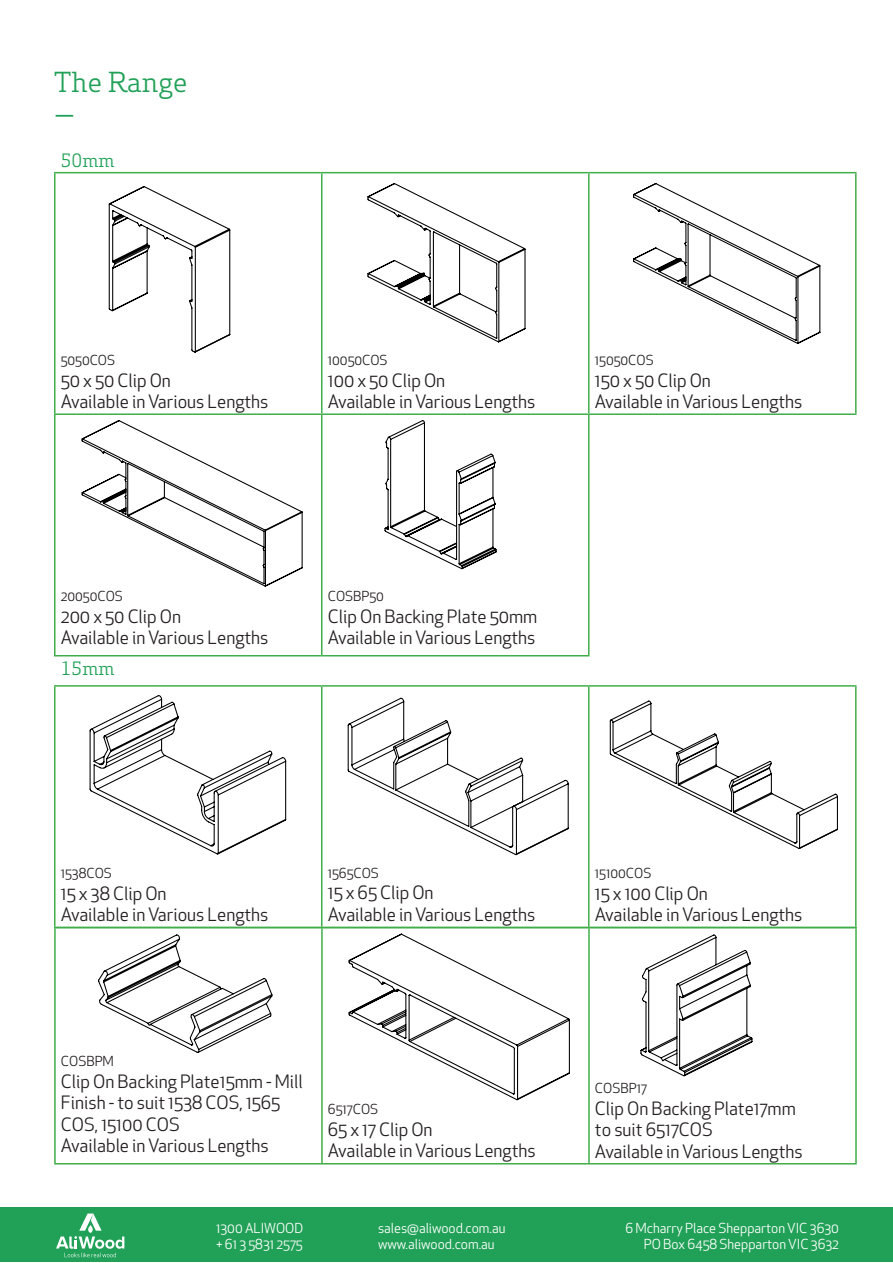
<style>
.page{position:relative;width:893px;height:1263px;background:#fff}
.page>*{position:absolute;margin:0;border:0;box-sizing:border-box;transform-origin:0 0}
.t1{font:27px "Apex Serif";color:#21a157}
.t2{font:18px/21.6px "Apex New";color:#231f20}
.t3{font:18px "Apex Serif";color:#21a157}
.t4{font:13.5px "Apex New";color:#fff}
.t5{font:13.5px "Apex New";color:#231f20}
</style>
<div class="page">
<div style="left:0;top:1207px;width:893px;height:55px;background:#21a157"></div>
<svg style="left:56px;top:1213px;width:68px;height:44px"></svg>
<hr style="left:54px;top:173px;width:2px;height:240px;background:#40ae49">
<hr style="left:855px;top:173px;width:1px;height:240px;background:#40ae49">
<hr style="left:54px;top:415px;width:2px;height:240px;background:#40ae49">
<hr style="left:589px;top:413px;width:267px;height:2px;background:#40ae49">
<hr style="left:54px;top:687px;width:2px;height:240px;background:#40ae49">
<hr style="left:855px;top:687px;width:1px;height:240px;background:#40ae49">
<hr style="left:321px;top:173px;width:1px;height:240px;background:#40ae49">
<hr style="left:588px;top:173px;width:2px;height:240px;background:#40ae49">
<hr style="left:588px;top:415px;width:2px;height:240px;background:#40ae49">
<hr style="left:54px;top:413px;width:268px;height:2px;background:#40ae49">
<hr style="left:322px;top:413px;width:267px;height:2px;background:#40ae49">
<hr style="left:321px;top:415px;width:1px;height:240px;background:#40ae49">
<hr style="left:54px;top:655px;width:268px;height:1px;background:#40ae49">
<hr style="left:322px;top:655px;width:268px;height:1px;background:#40ae49">
<hr style="left:589px;top:172px;width:267px;height:1px;background:#40ae49">
<hr style="left:54px;top:685px;width:268px;height:2px;background:#40ae49">
<hr style="left:322px;top:685px;width:267px;height:2px;background:#40ae49">
<hr style="left:321px;top:687px;width:1px;height:240px;background:#40ae49">
<hr style="left:589px;top:685px;width:267px;height:2px;background:#40ae49">
<hr style="left:588px;top:687px;width:2px;height:240px;background:#40ae49">
<hr style="left:54px;top:172px;width:268px;height:1px;background:#40ae49">
<hr style="left:322px;top:172px;width:267px;height:1px;background:#40ae49">
<hr style="left:54px;top:927px;width:268px;height:1px;background:#40ae49">
<hr style="left:54px;top:928px;width:2px;height:235px;background:#40ae49">
<hr style="left:589px;top:927px;width:268px;height:1px;background:#40ae49">
<hr style="left:855px;top:928px;width:2px;height:235px;background:#40ae49">
<hr style="left:54px;top:1163px;width:268px;height:1px;background:#40ae49">
<hr style="left:322px;top:927px;width:267px;height:1px;background:#40ae49">
<hr style="left:321px;top:928px;width:2px;height:235px;background:#40ae49">
<hr style="left:588px;top:928px;width:2px;height:235px;background:#40ae49">
<hr style="left:322px;top:1163px;width:267px;height:1px;background:#40ae49">
<hr style="left:589px;top:1163px;width:268px;height:1px;background:#40ae49">
<svg style="left:108px;top:186px;width:123px;height:167px"></svg>
<svg style="left:367px;top:183px;width:159px;height:160px"></svg>
<svg style="left:633px;top:183px;width:188px;height:161px"></svg>
<svg style="left:81px;top:420px;width:222px;height:167px"></svg>
<svg style="left:384px;top:420px;width:113px;height:150px"></svg>
<svg style="left:89px;top:695px;width:198px;height:160px"></svg>
<svg style="left:347px;top:697px;width:222px;height:159px"></svg>
<svg style="left:609px;top:700px;width:229px;height:149px"></svg>
<svg style="left:98px;top:934px;width:175px;height:119px"></svg>
<svg style="left:640px;top:934px;width:113px;height:143px"></svg>
<svg style="left:348px;top:933px;width:222px;height:168px"></svg>
<p class="t1" style="left:54px;top:65px;width:135px">The Range</p>
<p class="t1" style="left:54px;top:97px;width:22px">—</p>
<p class="t3" style="left:61px;top:148px;width:55px">50mm</p>
<p class="t5" style="left:61px;top:352px;width:56px">5050COS</p>
<p class="t2" style="left:61px;top:369px;width:112px">50 x 50 Clip On</p>
<p class="t2" style="left:61px;top:391px;width:209px">Available in Various Lengths</p>
<p class="t5" style="left:328px;top:352px;width:61px">10050COS</p>
<p class="t2" style="left:328px;top:369px;width:119px">100 x 50 Clip On</p>
<p class="t2" style="left:328px;top:391px;width:209px">Available in Various Lengths</p>
<p class="t5" style="left:595px;top:352px;width:60px">15050COS</p>
<p class="t2" style="left:595px;top:369px;width:118px">150 x 50 Clip On</p>
<p class="t2" style="left:595px;top:391px;width:209px">Available in Various Lengths</p>
<p class="t5" style="left:61px;top:588px;width:64px">20050COS</p>
<p class="t2" style="left:61px;top:605px;width:122px">200 x 50 Clip On</p>
<p class="t2" style="left:61px;top:627px;width:209px">Available in Various Lengths</p>
<p class="t3" style="left:61px;top:657px;width:55px">15mm</p>
<p class="t5" style="left:328px;top:588px;width:58px">COSBP50</p>
<p class="t2" style="left:328px;top:605px;width:211px">Clip On Backing Plate 50mm</p>
<p class="t2" style="left:328px;top:627px;width:209px">Available in Various Lengths</p>
<p class="t5" style="left:61px;top:865px;width:53px">1538COS</p>
<p class="t2" style="left:61px;top:882px;width:107px">15 x 38 Clip On</p>
<p class="t2" style="left:61px;top:904px;width:209px">Available in Various Lengths</p>
<p class="t5" style="left:328px;top:864px;width:53px">1565COS</p>
<p class="t2" style="left:328px;top:882px;width:107px">15 x 65 Clip On</p>
<p class="t2" style="left:328px;top:904px;width:209px">Available in Various Lengths</p>
<p class="t5" style="left:61px;top:1052px;width:55px">COSBPM</p>
<p class="t2" style="left:61px;top:1070px;width:243px">Clip On Backing Plate15mm - Mill<br>Finish - to suit 1538 COS, 1565<br>COS, 15100 COS</p>
<p class="t2" style="left:61px;top:1135px;width:209px">Available in Various Lengths</p>
<p class="t5" style="left:328px;top:1101px;width:52px">6517COS</p>
<p class="t2" style="left:328px;top:1118px;width:106px">65 x 17 Clip On</p>
<p class="t2" style="left:328px;top:1140px;width:209px">Available in Various Lengths</p>
<p class="t5" style="left:595px;top:865px;width:58px">15100COS</p>
<p class="t2" style="left:595px;top:882px;width:115px">15 x 100 Clip On</p>
<p class="t2" style="left:595px;top:904px;width:209px">Available in Various Lengths</p>
<p class="t5" style="left:595px;top:1079px;width:54px">COSBP17</p>
<p class="t2" style="left:595px;top:1097px;width:202px">Clip On Backing Plate17mm</p>
<p class="t2" style="left:595px;top:1119px;width:119px">to suit 6517COS</p>
<p class="t2" style="left:595px;top:1140px;width:209px">Available in Various Lengths</p>
<p class="t4" style="left:216px;top:1219px;width:89px">1300 ALIWOOD</p>
<p class="t4" style="left:378px;top:1219px;width:129px">sales@aliwood.com.au</p>
<p class="t4" style="left:626px;top:1219px;width:215px">6 Mcharry Place Shepparton VIC 3630</p>
<p class="t4" style="left:216px;top:1235px;width:88px">+ 61 3 5831 2575</p>
<p class="t4" style="left:378px;top:1235px;width:118px">www.aliwood.com.au</p>
<p class="t4" style="left:644px;top:1235px;width:197px">PO Box 6458 Shepparton VIC 3632</p>
</div>
